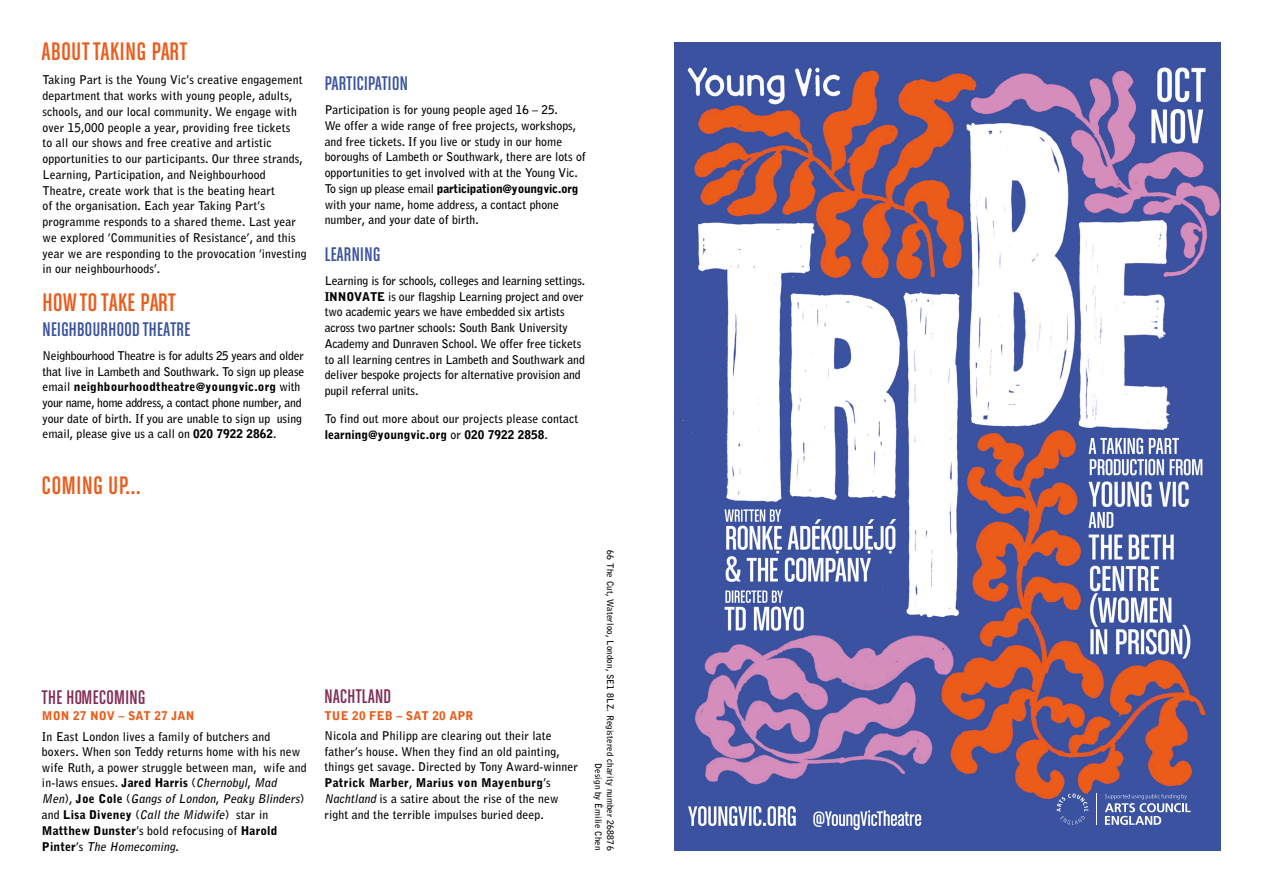
<style>
.page{position:relative;width:1263px;height:893px;background:#fff}
.page>*{position:absolute;margin:0;border:0;box-sizing:border-box;transform-origin:0 0}
.t1{font:27px "Chalet Comprime Cologne Sixty";letter-spacing:.03em;color:#eb5b1a}
.t2{font:21px "Chalet Comprime Cologne Sixty";letter-spacing:.02em;color:#3a529f}
.t3{font:21px "Chalet Comprime Cologne Sixty";letter-spacing:.02em;color:#822d56}
.t4{font:700 12px/15.8px "Young Vic Gothic";letter-spacing:.01em;color:#000}
.t5{font:700 12px/15.8px "Young Vic Gothic";letter-spacing:-.01em;color:#000}
.t6{font:900 12px "Young Vic Gothic";letter-spacing:.01em;color:#eb5b1a}
.t7{font:700 9px/12px "Young Vic Gothic";letter-spacing:.02em;color:#000;text-align:right}
.s1{font-weight:900}
.s2{font-style:italic}
</style>
<div class="page">
<img style="left:674px;top:43px;width:546px;height:807px">
<svg style="left:1105px;top:794px;width:85px;height:31px;background:#6a7cb7"></svg>
<svg style="left:1056px;top:793px;width:32px;height:32px"></svg>
<hr style="left:1096px;top:793px;width:1px;height:32px;background:#fff">
<h1 class="t1" style="left:42px;top:37px;width:147px">ABOUTTAKING PART</h1>
<p class="t4" style="left:43px;top:72px;width:266px">Taking Part is the Young Vic’s creative engagement department that works with young people, adults, schools, and our local community. We engage with over 15,000 people a year, providing free tickets<br>to all our shows and free creative and artistic opportunities to our participants. Our three strands, Learning, Participation, and Neighbourhood Theatre, create work that is the beating heart<br>of the organisation. Each year Taking Part’s programme responds to a shared theme. Last year we explored ‘Communities of Resistance’, and this year we are responding to the provocation ‘investing in our neighbourhoods’.</p>
<h1 class="t1" style="left:43px;top:287px;width:135px">HOWTOTAKE PART</h1>
<h2 class="t2" style="left:43px;top:317px;width:149px">NEIGHBOURHOODTHEATRE</h2>
<p class="t5" style="left:43px;top:348px;width:263px">Neighbourhood Theatre is for adults 25 years and older that live in Lambeth and Southwark. To sign up please email <span class="s1">neighbourhoodtheatre@youngvic.org</span> with your name, home address, a contact phone number, and your date of birth. If you are unable to sign up using email, please give us a call on <span class="s1">020 7922 2862</span>.</p>
<h1 class="t1" style="left:42px;top:470px;width:100px">COMING UP...</h1>
<h2 class="t2" style="left:325px;top:72px;width:85px">PARTICIPATION</h2>
<p class="t4" style="left:325px;top:102px;width:263px">Participation is for young people aged 16 – 25.<br>We offer a wide range of free projects, workshops, and free tickets. If you live or study in our home boroughs of Lambeth or Southwark, there are lots of opportunities to get involved with at the Young Vic.<br>To sign up please email <span class="s1">participation@youngvic.org </span>with your name, home address, a contact phone number, and your date of birth.</p>
<h2 class="t2" style="left:325px;top:242px;width:57px">LEARNING</h2>
<p class="t5" style="left:325px;top:273px;width:262px">Learning is for schools, colleges and learning settings.<br><span class="s1">INNOVATE</span> is our flagship Learning project and over two academic years we have embedded six artists across two partner schools: South Bank University Academy and Dunraven School. We offer free tickets to all learning centres in Lambeth and Southwark and deliver bespoke projects for alternative provision and pupil referral units.</p>
<p class="t4" style="left:325px;top:411px;width:255px">To find out more about our projects please contact <span class="s1">learning@youngvic.org</span> or <span class="s1">020 7922 2858</span>.</p>
<h2 class="t3" style="left:42px;top:685px;width:105px">THE HOMECOMING</h2>
<p class="t6" style="left:42px;top:709px;width:154px">MON 27 NOV – SAT 27 JAN</p>
<p class="t4" style="left:42px;top:728px;width:266px">In East London lives a family of butchers and boxers. When son Teddy returns home with his new wife Ruth, a power struggle between man, wife and in-laws ensues. <span class="s1">Jared Harris</span> (<span class="s2">Chernobyl</span>, <span class="s2">Mad Men</span>), <span class="s1">Joe Cole</span> (<span class="s2">Gangs of London</span>, <span class="s2">Peaky Blinders</span>) and <span class="s1">Lisa Diveney</span> (<span class="s2">Call the Midwife</span>) star in <span class="s1">Matthew Dunster</span>’s bold refocusing of <span class="s1">Harold Pinter</span>’s <span class="s2">The Homecoming</span>.</p>
<h2 class="t3" style="left:324px;top:685px;width:68px">NACHTLAND</h2>
<p class="t6" style="left:324px;top:708px;width:151px">TUE 20 FEB – SAT 20 APR</p>
<p class="t4" style="left:324px;top:728px;width:255px">Nicola and Philipp are clearing out their late father’s house. When they find an old painting, things get savage. Directed by Tony Award-winner <span class="s1">Patrick Marber</span>, <span class="s1">Marius von Mayenburg</span>’s <span class="s2">Nachtland</span> is a satire about the rise of the new right and the terrible impulses buried deep.</p>
<p class="t7" style="left:616px;top:550px;width:302px;rotate:90deg">66 The Cut, Waterloo, London, SE1 8LZ. Registered charity number 268876<br>Design by Émilie Chen</p>
</div>
